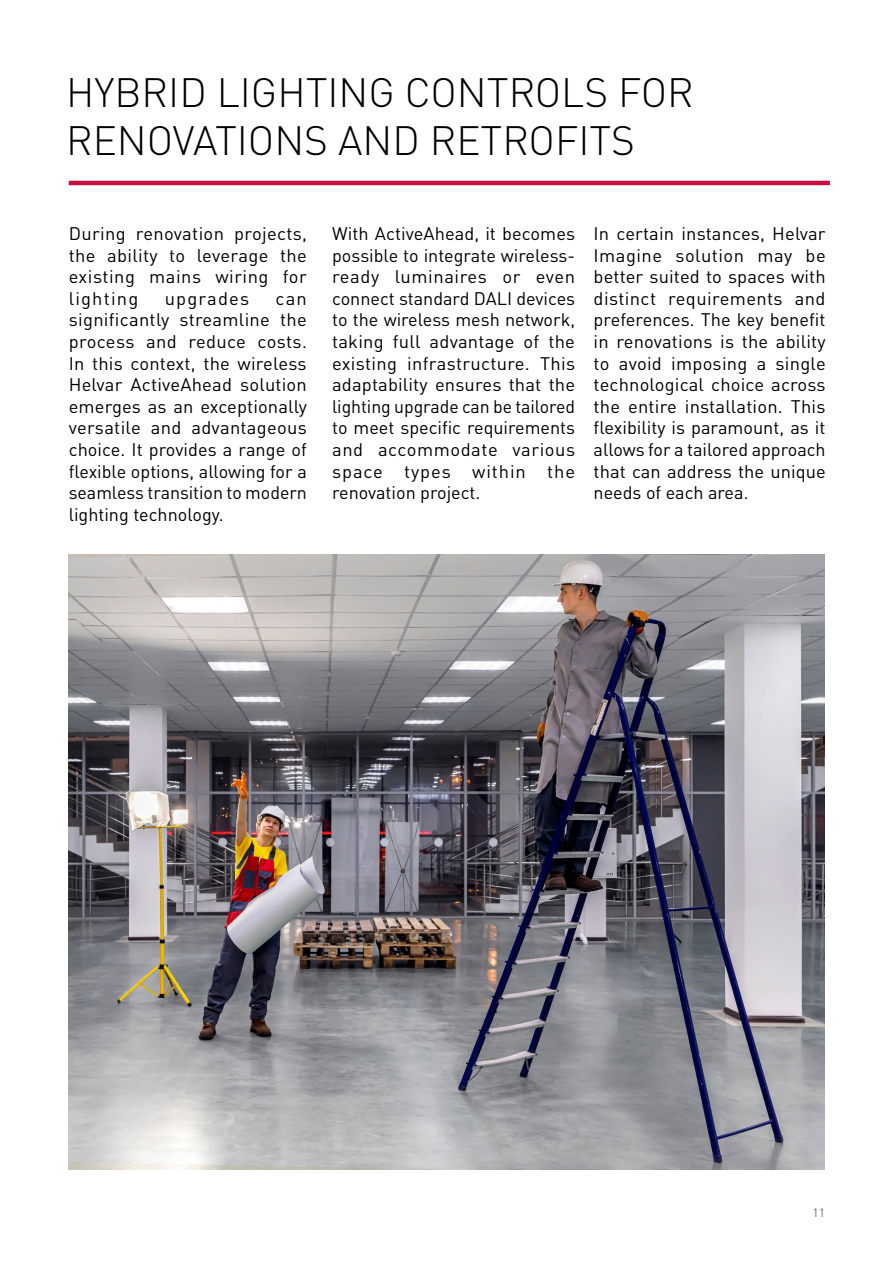
<style>
.page{position:relative;width:893px;height:1263px;background:#fff}
.page>*{position:absolute;margin:0;border:0;box-sizing:border-box;transform-origin:0 0}
.t1{font:300 40.5px/48px "DIN Pro";color:#000}
.t2{font:18px/21.6px "DIN Pro";letter-spacing:.005em;color:#000;text-align:justify}
.t3{font:18px "DIN Pro";letter-spacing:.065em;color:#000}
.t4{font:12px "DIN Pro";color:#6d6e71}
</style>
<div class="page">
<hr style="left:69px;top:181px;width:761px;height:4px;background:#c80f3f">
<img style="left:68px;top:555px;width:757px;height:614px">
<h1 class="t1" style="left:66px;top:65px;width:629px">HYBRID LIGHTING CONTROLS FOR<br>RENOVATIONS AND RETROFITS</h1>
<p class="t2" style="left:69px;top:221px;width:240px">During renovation projects, the ability to leverage the existing mains wiring for lighting</p>
<p class="t3" style="left:165px;top:284px;width:86px">upgrades</p>
<p class="t2" style="left:69px;top:286px;width:240px;text-indent:207px">can significantly streamline the process and reduce costs.<br>In this context, the wireless Helvar ActiveAhead solution emerges as an exceptionally versatile and advantageous choice. It provides a range of flexible options, allowing for a seamless transition to modern lighting technology.</p>
<p class="t2" style="left:332px;top:221px;width:245px">With ActiveAhead, it becomes possible to integrate wireless&shy;ready luminaires or even connect standard DALI devices to the wireless mesh network, taking full advantage of the existing infrastructure. This adaptability ensures that the lighting upgrade can be tailored to meet specific requirements and accommodate various space types within the renovation project.</p>
<p class="t2" style="left:594px;top:221px;width:234px">In certain instances, Helvar Imagine solution may be better suited to spaces with distinct requirements and preferences. The key benefit in renovations is the ability to avoid imposing a single technological choice across the entire installation. This flexibility is paramount, as it allows for a tailored approach that can address the unique needs of each area.</p>
<p class="t4" style="left:812px;top:1203px;width:14px">11</p>
</div>
